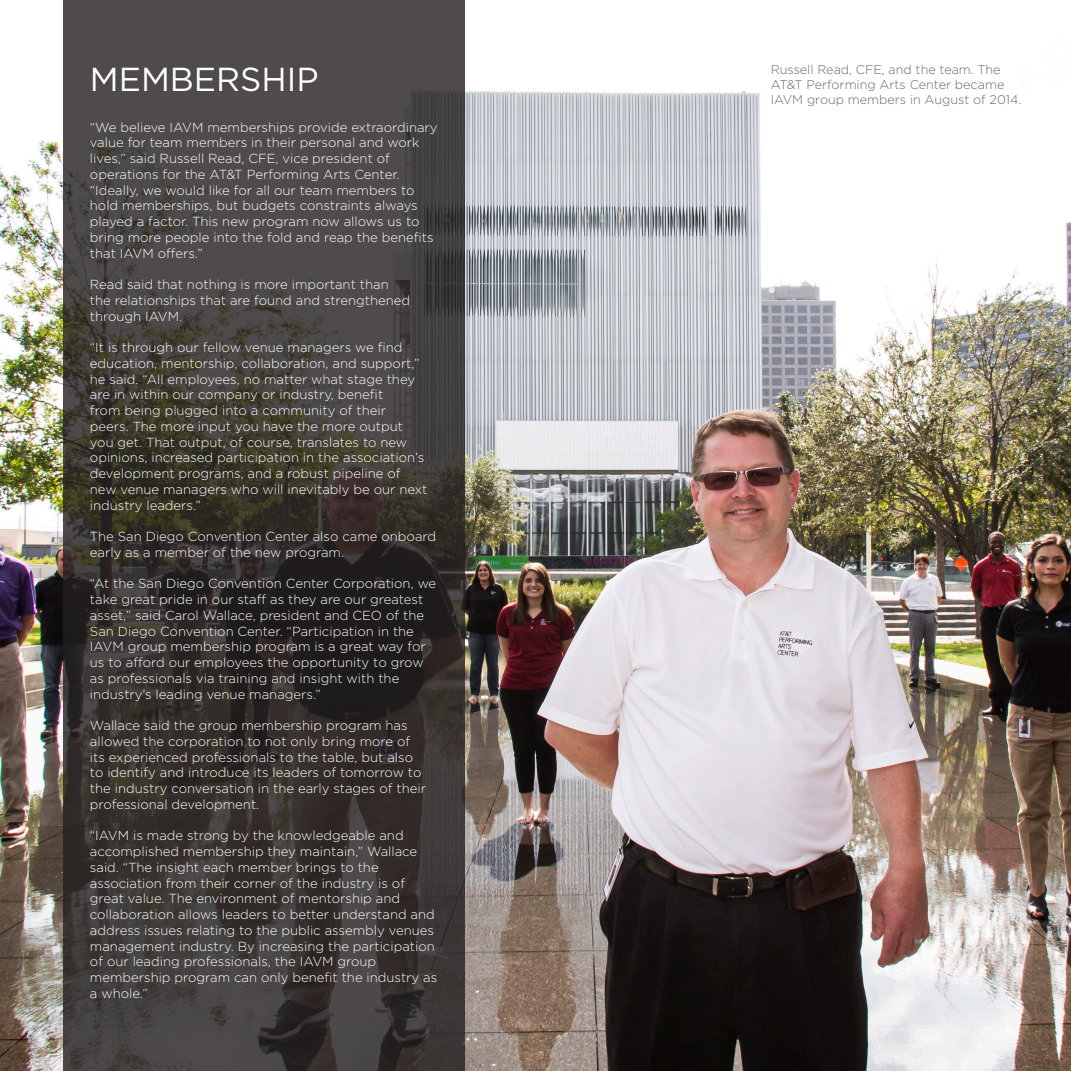
<style>
.page{position:relative;width:1071px;height:1071px;background:#fff}
.page>*{position:absolute;margin:0;border:0;box-sizing:border-box;transform-origin:0 0}
.t1{font:33.25px "Gotham";color:#fff}
.t2{font:300 13.12px/15.8px "Gotham";color:#fff}
.t3{font:300 12.6px/15px "Gotham";color:#686868}
</style>
<div class="page">
<img style="left:0;top:0;width:1071px;height:1071px">
<svg style="left:64px;top:0;width:401px;height:1071px;background:#3e3937"></svg>
<p class="t1" style="left:90px;top:61px;width:230px">MEMBERSHIP</p>
<p class="t2" style="left:90px;top:119px;width:349px">“We believe IAVM memberships provide extraordinary value for team members in their personal and work lives,” said Russell Read, CFE, vice president of operations for the AT&amp;T Performing Arts Center. “Ideally, we would like for all our team members to hold memberships, but budgets constraints always played a factor. This new program now allows us to bring more people into the fold and reap the benefits that IAVM offers.”</p>
<p class="t2" style="left:90px;top:277px;width:322px">Read said that nothing is more important than the relationships that are found and strengthened through IAVM.</p>
<p class="t2" style="left:90px;top:340px;width:339px">“It is through our fellow venue managers we find education, mentorship, collaboration, and support,” he said. “All employees, no matter what stage they are in within our company or industry, benefit<br>from being plugged into a community of their peers. The more input you have the more output you get. That output, of course, translates to new opinions, increased participation in the association’s development programs, and a robust pipeline of new venue managers who will inevitably be our next industry leaders.”</p>
<p class="t2" style="left:90px;top:529px;width:348px">The San Diego Convention Center also came onboard early as a member of the new program.</p>
<p class="t2" style="left:90px;top:576px;width:348px">“At the San Diego Convention Center Corporation, we take great pride in our staff as they are our greatest asset,” said Carol Wallace, president and CEO of the San Diego Convention Center. “Participation in the IAVM group membership program is a great way for us to afford our employees the opportunity to grow as professionals via training and insight with the industry’s leading venue managers.”</p>
<p class="t2" style="left:90px;top:718px;width:338px">Wallace said the group membership program has allowed the corporation to not only bring more of its experienced professionals to the table, but also to identify and introduce its leaders of tomorrow to the industry conversation in the early stages of their professional development.</p>
<p class="t2" style="left:90px;top:828px;width:349px">“IAVM is made strong by the knowledgeable and accomplished membership they maintain,” Wallace said. “The insight each member brings to the association from their corner of the industry is of great value. The environment of mentorship and collaboration allows leaders to better understand and address issues relating to the public assembly venues management industry. By increasing the participation of our leading professionals, the IAVM group membership program can only benefit the industry as a whole.”</p>
<p class="t3" style="left:771px;top:61px;width:252px">Russell Read, CFE, and the team. The<br>AT&amp;T Performing Arts Center became<br>IAVM group members in August of 2014.</p>
</div>
